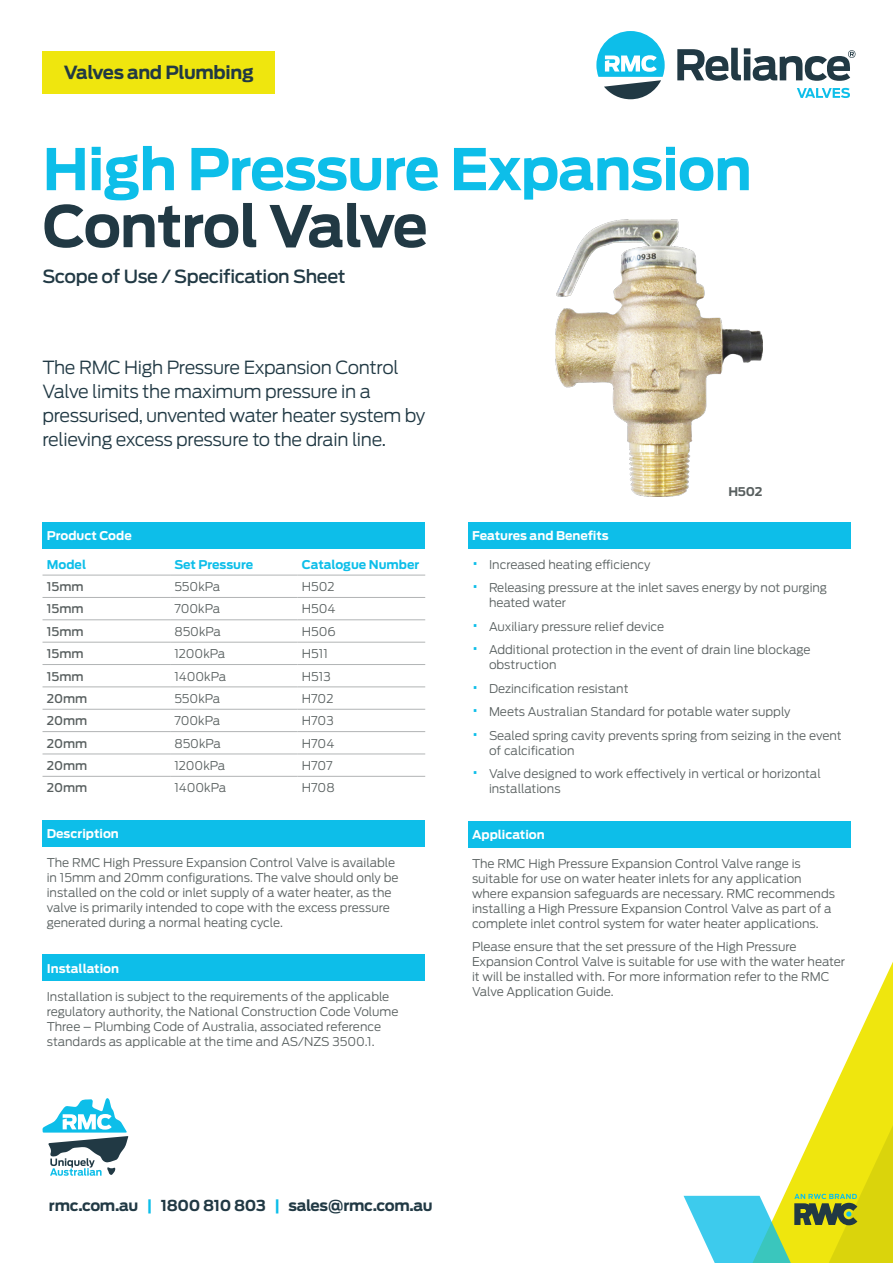
<style>
.page{position:relative;width:893px;height:1263px;background:#fff}
.page>*{position:absolute;margin:0;border:0;box-sizing:border-box;transform-origin:0 0}
.H1_-_Blue{font:700 57px "Antenna";letter-spacing:-.02em;color:#0dbee9}
.H1_-_Dark_Blue{font:700 57px "Antenna";letter-spacing:-.025em;color:#213944}
.Description_Blurb{font:300 18px/24px "Antenna";letter-spacing:-.02em;color:#213944}
.Scope_of_Use{font:500 18px "Antenna";letter-spacing:-.02em;color:#213944}
.t1{font:700 18px "Antenna";letter-spacing:-.02em;color:#213944}
.t2{font:700 15px "Antenna";letter-spacing:-.02em;color:#213944}
.Table_Body_-_Paragra{font:300 12px/15px "Antenna";color:#585f5f}
.Table_Body_-_Standar{font:300 12px "Antenna";color:#585f5f}
.Table_Heading{font:700 12px "Antenna";color:#fff}
.Table_Body_-_Bold{font:500 12px "Antenna";color:#585f5f}
.Table_Subheading{font:700 12px "Antenna";color:#0dbee9}
.Product_Code_Text{font:700 12px "Antenna";color:#585f5f}
.s1{font-size:18px;color:#0dbee9}
.s2{color:#0dbee9}
</style>
<div class="page">
<div style="left:43px;top:51px;width:232px;height:42px;background:#efe60e"></div>
<svg style="left:838px;top:962px;width:55px;height:117px"></svg>
<svg style="left:684px;top:1079px;width:209px;height:184px"></svg>
<svg style="left:677px;top:48px;width:178px;height:33px"></svg>
<svg style="left:797px;top:88px;width:53px;height:10px"></svg>
<svg style="left:596px;top:31px;width:69px;height:68px"></svg>
<svg style="left:42px;top:1098px;width:86px;height:78px"></svg>
<div style="left:468px;top:522px;width:382px;height:26px;background:#0dbee9"></div>
<img style="left:556px;top:219px;width:206px;height:277px">
<div style="left:468px;top:821px;width:382px;height:26px;background:#0dbee9"></div>
<div style="left:43px;top:522px;width:382px;height:26px;background:#0dbee9"></div>
<hr style="left:43px;top:575px;width:127px;height:1px;background:#b1b4b5">
<hr style="left:170px;top:575px;width:128px;height:1px;background:#b1b4b5">
<hr style="left:298px;top:575px;width:127px;height:1px;background:#b1b4b5">
<hr style="left:43px;top:597px;width:127px;height:1px;background:#b1b4b5">
<hr style="left:170px;top:597px;width:128px;height:1px;background:#b1b4b5">
<hr style="left:298px;top:597px;width:127px;height:1px;background:#b1b4b5">
<hr style="left:43px;top:619px;width:127px;height:1px;background:#b1b4b5">
<hr style="left:170px;top:619px;width:128px;height:1px;background:#b1b4b5">
<hr style="left:298px;top:619px;width:127px;height:1px;background:#b1b4b5">
<hr style="left:43px;top:642px;width:127px;height:1px;background:#b1b4b5">
<hr style="left:170px;top:642px;width:128px;height:1px;background:#b1b4b5">
<hr style="left:298px;top:642px;width:127px;height:1px;background:#b1b4b5">
<hr style="left:43px;top:664px;width:127px;height:1px;background:#b1b4b5">
<hr style="left:170px;top:664px;width:128px;height:1px;background:#b1b4b5">
<hr style="left:298px;top:664px;width:127px;height:1px;background:#b1b4b5">
<hr style="left:43px;top:687px;width:127px;height:1px;background:#b1b4b5">
<hr style="left:170px;top:687px;width:128px;height:1px;background:#b1b4b5">
<hr style="left:298px;top:687px;width:127px;height:1px;background:#b1b4b5">
<hr style="left:43px;top:709px;width:127px;height:1px;background:#b1b4b5">
<hr style="left:170px;top:709px;width:128px;height:1px;background:#b1b4b5">
<hr style="left:298px;top:709px;width:127px;height:1px;background:#b1b4b5">
<hr style="left:43px;top:731px;width:127px;height:1px;background:#b1b4b5">
<hr style="left:170px;top:731px;width:128px;height:1px;background:#b1b4b5">
<hr style="left:298px;top:731px;width:127px;height:1px;background:#b1b4b5">
<hr style="left:43px;top:754px;width:127px;height:1px;background:#b1b4b5">
<hr style="left:170px;top:754px;width:128px;height:1px;background:#b1b4b5">
<hr style="left:298px;top:754px;width:127px;height:1px;background:#b1b4b5">
<hr style="left:43px;top:776px;width:127px;height:1px;background:#b1b4b5">
<hr style="left:170px;top:776px;width:128px;height:1px;background:#b1b4b5">
<hr style="left:298px;top:776px;width:127px;height:1px;background:#b1b4b5">
<div style="left:43px;top:820px;width:382px;height:26px;background:#0dbee9"></div>
<div style="left:43px;top:954px;width:382px;height:27px;background:#0dbee9"></div>
<h2 class="t1" style="left:64px;top:62px;width:191px">Valves and Plumbing</h2>
<p class="H1_-_Blue" style="left:43px;top:135px;width:711px">High Pressure Expansion</p>
<p class="H1_-_Dark_Blue" style="left:43px;top:192px;width:387px">Control Valve</p>
<p class="Scope_of_Use" style="left:43px;top:266px;width:305px">Scope of Use / Specification Sheet</p>
<p class="Description_Blurb" style="left:43px;top:355px;width:384px">The RMC High Pressure Expansion Control Valve limits the maximum pressure in a pressurised, unvented water heater system by relieving excess pressure to the drain line.</p>
<p class="Table_Heading" style="left:47px;top:528px;width:86px">Product Code</p>
<p class="Table_Subheading" style="left:47px;top:557px;width:41px">Model</p>
<p class="Table_Subheading" style="left:174px;top:557px;width:80px">Set Pressure</p>
<p class="Table_Subheading" style="left:302px;top:557px;width:119px">Catalogue Number</p>
<p class="Table_Body_-_Bold" style="left:47px;top:579px;width:38px">15mm</p>
<p class="Table_Body_-_Standar" style="left:174px;top:579px;width:48px">550kPa</p>
<p class="Table_Body_-_Standar" style="left:302px;top:579px;width:34px">H502</p>
<p class="Table_Body_-_Bold" style="left:47px;top:602px;width:38px">15mm</p>
<p class="Table_Body_-_Standar" style="left:174px;top:602px;width:47px">700kPa</p>
<p class="Table_Body_-_Standar" style="left:302px;top:602px;width:35px">H504</p>
<p class="Table_Body_-_Bold" style="left:47px;top:624px;width:38px">15mm</p>
<p class="Table_Body_-_Standar" style="left:174px;top:624px;width:48px">850kPa</p>
<p class="Table_Body_-_Standar" style="left:302px;top:624px;width:35px">H506</p>
<p class="Table_Body_-_Bold" style="left:47px;top:647px;width:38px">15mm</p>
<p class="Table_Body_-_Standar" style="left:174px;top:647px;width:53px">1200kPa</p>
<p class="Table_Body_-_Standar" style="left:302px;top:647px;width:27px">H511</p>
<p class="Table_Body_-_Bold" style="left:47px;top:669px;width:38px">15mm</p>
<p class="Table_Body_-_Standar" style="left:174px;top:669px;width:53px">1400kPa</p>
<p class="Table_Body_-_Standar" style="left:302px;top:669px;width:30px">H513</p>
<p class="Table_Body_-_Bold" style="left:47px;top:691px;width:42px">20mm</p>
<p class="Table_Body_-_Standar" style="left:174px;top:691px;width:48px">550kPa</p>
<p class="Table_Body_-_Standar" style="left:302px;top:691px;width:33px">H702</p>
<p class="Table_Body_-_Bold" style="left:47px;top:714px;width:42px">20mm</p>
<p class="Table_Body_-_Standar" style="left:174px;top:714px;width:47px">700kPa</p>
<p class="Table_Body_-_Standar" style="left:302px;top:714px;width:33px">H703</p>
<p class="Table_Body_-_Bold" style="left:47px;top:736px;width:42px">20mm</p>
<p class="Table_Body_-_Standar" style="left:174px;top:736px;width:48px">850kPa</p>
<p class="Table_Body_-_Standar" style="left:302px;top:736px;width:34px">H704</p>
<p class="Table_Body_-_Bold" style="left:47px;top:758px;width:42px">20mm</p>
<p class="Table_Body_-_Standar" style="left:174px;top:758px;width:53px">1200kPa</p>
<p class="Table_Body_-_Standar" style="left:302px;top:758px;width:32px">H707</p>
<p class="Table_Body_-_Bold" style="left:47px;top:781px;width:42px">20mm</p>
<p class="Table_Body_-_Standar" style="left:174px;top:781px;width:53px">1400kPa</p>
<p class="Table_Body_-_Standar" style="left:302px;top:781px;width:34px">H708</p>
<p class="Table_Heading" style="left:47px;top:826px;width:74px">Description</p>
<p class="Table_Body_-_Paragra" style="left:47px;top:855px;width:353px">The RMC High Pressure Expansion Control Valve is available in 15mm and 20mm configurations. The valve should only be installed on the cold or inlet supply of a water heater, as the valve is primarily intended to cope with the excess pressure generated during a normal heating cycle.</p>
<p class="Table_Heading" style="left:47px;top:961px;width:74px">Installation</p>
<p class="Table_Body_-_Paragra" style="left:47px;top:989px;width:353px">Installation is subject to the requirements of the applicable regulatory authority, the National Construction Code Volume Three – Plumbing Code of Australia, associated reference standards as applicable at the time and AS/NZS 3500.1.</p>
<p class="Product_Code_Text" style="left:728px;top:485px;width:36px">H502</p>
<p class="Table_Heading" style="left:472px;top:528px;width:138px">Features and Benefits</p>
<p class="Table_Body_-_Paragra" style="left:472px;top:557px;width:180px"><span class="s1">•</span> Increased heating efficiency</p>
<p class="Table_Body_-_Paragra" style="left:489px;top:580px;width:340px;text-indent:-17px"><span class="s1">•</span> Releasing pressure at the inlet saves energy by not purging heated water</p>
<p class="Table_Body_-_Paragra" style="left:472px;top:619px;width:194px"><span class="s1">•</span> Auxiliary pressure relief device</p>
<p class="Table_Body_-_Paragra" style="left:489px;top:642px;width:323px;text-indent:-17px"><span class="s1">•</span> Additional protection in the event of drain line blockage obstruction</p>
<p class="Table_Body_-_Paragra" style="left:472px;top:681px;width:158px"><span class="s1">•</span> Dezincification resistant</p>
<p class="Table_Body_-_Paragra" style="left:472px;top:704px;width:320px"><span class="s1">•</span> Meets Australian Standard for potable water supply</p>
<p class="Table_Body_-_Paragra" style="left:489px;top:728px;width:354px;text-indent:-17px"><span class="s1">•</span> Sealed spring cavity prevents spring from seizing in the event of calcification</p>
<p class="Table_Body_-_Paragra" style="left:489px;top:766px;width:333px;text-indent:-17px"><span class="s1">•</span> Valve designed to work effectively in vertical or horizontal installations</p>
<p class="Table_Heading" style="left:472px;top:827px;width:74px">Application</p>
<p class="Table_Body_-_Paragra" style="left:472px;top:856px;width:365px">The RMC High Pressure Expansion Control Valve range is suitable for use on water heater inlets for any application where expansion safeguards are necessary. RMC recommends installing a High Pressure Expansion Control Valve as part of a complete inlet control system for water heater applications.</p>
<p class="Table_Body_-_Paragra" style="left:472px;top:939px;width:375px">Please ensure that the set pressure of the High Pressure Expansion Control Valve is suitable for use with the water heater it will be installed with. For more information refer to the RMC Valve Application Guide.</p>
<p class="t2" style="left:49px;top:1197px;width:385px">rmc.com.au <span class="s2">|</span> 1800 810 803 <span class="s2">|</span> sales@rmc.com.au</p>
</div>
